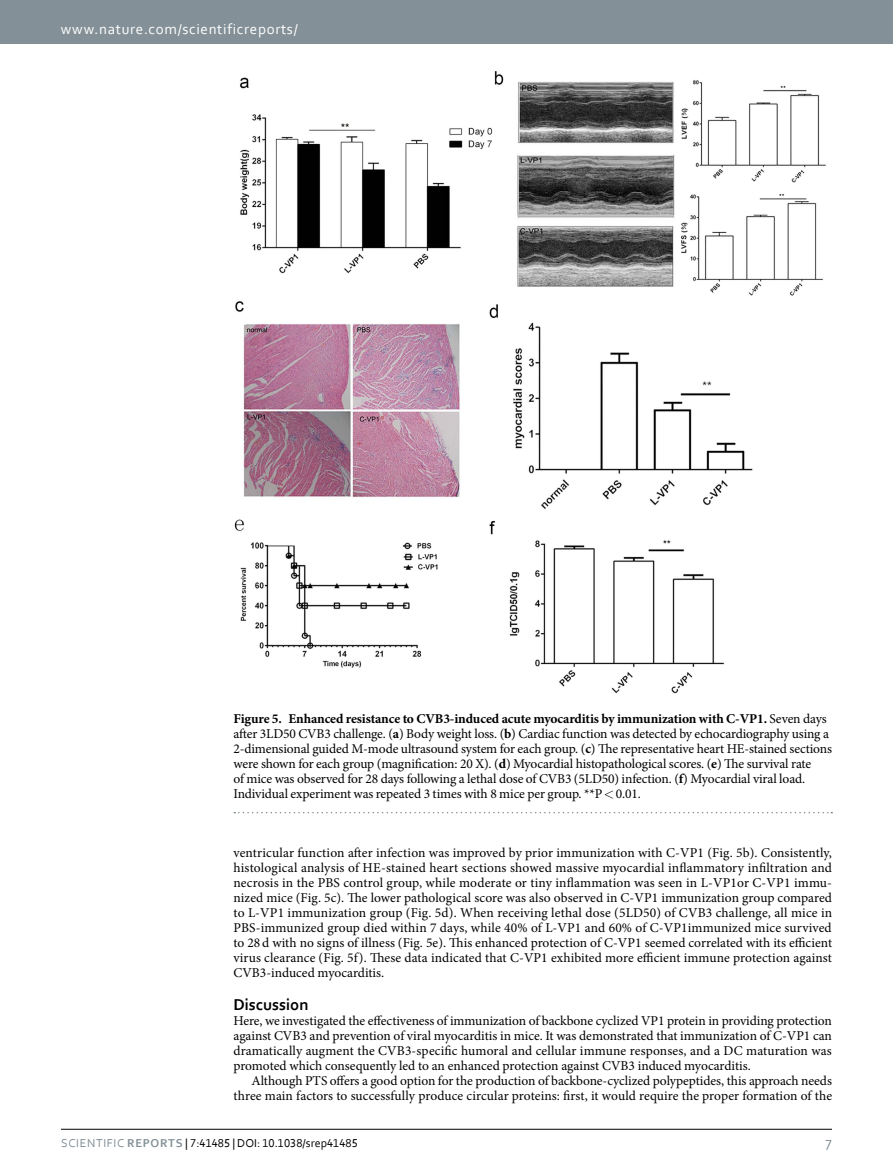
<style>
.page{position:relative;width:893px;height:1174px;background:#fff}
.page>*{position:absolute;margin:0;border:0;box-sizing:border-box;transform-origin:0 0}
.t1{font:700 16.5px "Corbel";color:#000}
.t2{font:15px "Corbel";letter-spacing:.045em;color:#fff}
.t3{font:15px "Corbel";color:#839097}
.t4{font:13.5px/15px "Minion Pro";letter-spacing:-.01em;color:#000;text-align:justify}
.t5{font:12px "Corbel";color:#000}
.s1{font-weight:700}
.s2{color:#839097}
.s3{font-weight:700;color:#839097}
</style>
<div class="page">
<div style="left:0;top:0;width:893px;height:43px;background:#839097"></div>
<hr style="left:61px;top:1129px;width:771px;height:1px;background:#000">
<img style="left:234px;top:71px;width:592px;height:623px">
<svg style="left:234px;top:812px;width:598px;height:1px"></svg>
<p class="t2" style="left:61px;top:19px;width:238px">www.nature.com/scientificreports/</p>
<p class="t4" style="left:233px;top:711px;width:600px;text-align:left"><span class="s1">Figure 5. Enhanced resistance to CVB3-induced acute myocarditis by immunization with C-VP1.</span> Seven days after 3LD50 CVB3 challenge. (<span class="s1">a</span>) Body weight loss. (<span class="s1">b</span>) Cardiac function was detected by echocardiography using a 2-dimensional guided M-mode ultrasound system for each group. (<span class="s1">c</span>) The representative heart HE-stained sections were shown for each group (magnification: 20 X). (<span class="s1">d</span>) Myocardial histopathological scores. (<span class="s1">e</span>) The survival rate<br>of mice was observed for 28 days following a lethal dose of CVB3 (5LD50) infection. (<span class="s1">f</span>) Myocardial viral load.<br>Individual experiment was repeated 3 times with 8 mice per group. **P 0.01.</p>
<p class="t4" style="left:233px;top:845px;width:600px">ventricular function after infection was improved by prior immunization with C-VP1 (Fig. 5b). Consistently, histological analysis of HE-stained heart sections showed massive myocardial inflammatory infiltration and necrosis in the PBS control group, while moderate or tiny inflammation was seen in L-VP1or C-VP1 immu&shy;nized mice (Fig. 5c). The lower pathological score was also observed in C-VP1 immunization group compared to L-VP1 immunization group (Fig. 5d). When receiving lethal dose (5LD50) of CVB3 challenge, all mice in PBS-immunized group died within 7 days, while 40% of L-VP1 and 60% of C-VP1immunized mice survived to 28d with no signs of illness (Fig. 5e). This enhanced protection of C-VP1 seemed correlated with its efficient virus clearance (Fig. 5f). These data indicated that C-VP1 exhibited more efficient immune protection against CVB3-induced myocarditis.</p>
<p class="t1" style="left:233px;top:994px;width:77px">Discussion</p>
<p class="t4" style="left:233px;top:1013px;width:600px">Here, we investigated the effectiveness of immunization of backbone cyclized VP1 protein in providing protection against CVB3 and prevention of viral myocarditis in mice. It was demonstrated that immunization of C-VP1 can dramatically augment the CVB3-specific humoral and cellular immune responses, and a DC maturation was promoted which consequently led to an enhanced protection against CVB3 induced myocarditis.</p>
<p class="t4" style="left:233px;top:1073px;width:600px;text-align:right">Although PTS offers a good option for the production of backbone-cyclized polypeptides, this approach needs three main factors to successfully produce circular proteins: first, it would require the proper formation of the</p>
<p class="t5" style="left:61px;top:1135px;width:298px"><span class="s2">Scientific</span> <span class="s3">Reports</span> | 7:41485 | DOI: 10.1038/srep41485</p>
<p class="t3" style="left:826px;top:1132px;width:8px">7</p>
</div>
